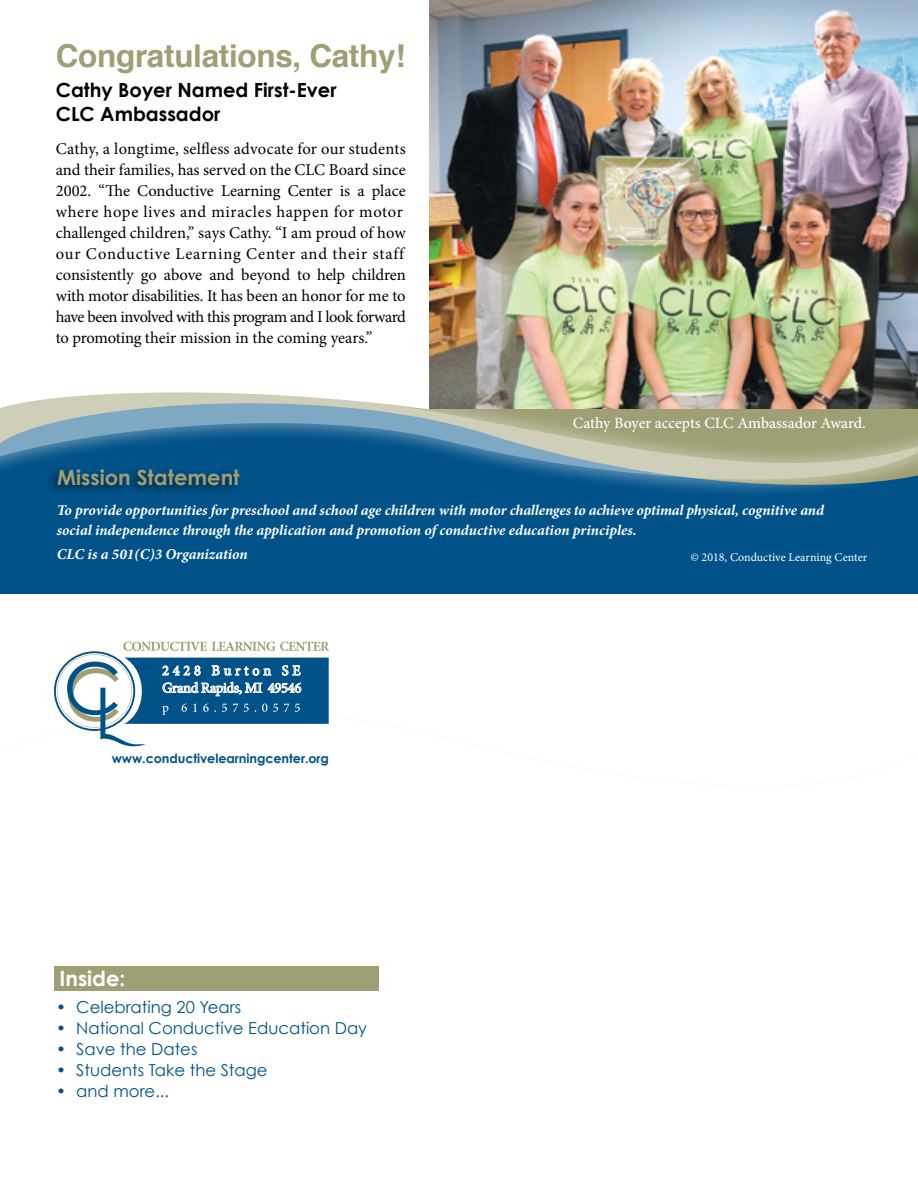
<style>
.page{position:relative;width:918px;height:1188px;background:#fff}
.page>*{position:absolute;margin:0;border:0;box-sizing:border-box;transform-origin:0 0}
.Default{font:700 31.5px "Helvetica";letter-spacing:-.01em;color:#9f9f75}
.t1{font:700 21px "Century Gothic";color:#9f9f75}
.t2{font:700 21px "Century Gothic";color:#fff}
.t3{font:700 19.5px "Century Gothic";color:#000}
.t4{font:16.5px/21px "Minion Pro";letter-spacing:.01em;color:#000;text-align:justify}
.t5{font:16.5px "Century Gothic";color:#005289}
.t6{font:16.5px/21px "Minion Pro";letter-spacing:.035em;color:#000}
.t7{font:500 15.75px "Minion Pro";color:#fff}
.t8{font:italic 700 15px/19.5px "Minion Pro";letter-spacing:-.005em;color:#fff}
.t9{font:700 12.75px "Century Gothic";letter-spacing:-.005em;color:#005289}
.t10{font:12px "Minion Pro";color:#fff}
</style>
<div class="page">
<div style="left:0;top:502px;width:918px;height:92px;background:#005289"></div>
<svg style="left:0;top:392px;width:918px;height:110px;background:#628b9a"></svg>
<div style="left:45px;top:465px;width:198px;height:30px;background:#000;opacity:.53"></div>
<img style="left:429px;top:0;width:489px;height:409px">
<div style="left:54px;top:967px;width:324px;height:24px;background:#9f9f75"></div>
<svg style="left:54px;top:642px;width:275px;height:104px"></svg>
<p class="Default" style="left:56px;top:31px;width:351px">Congratulations, Cathy!</p>
<p class="t3" style="left:56px;top:78px;width:282px">Cathy Boyer Named First-Ever</p>
<p class="t3" style="left:56px;top:102px;width:166px">CLC Ambassador</p>
<p class="t4" style="left:56px;top:138px;width:351px">Cathy, a longtime, selfless advocate for our students</p>
<p class="t4" style="left:56px;top:159px;width:351px">and their families, has served on the CLC Board since 2002. “The Conductive Learning Center is a place where hope lives and miracles happen for motor</p>
<p class="t6" style="left:56px;top:222px;width:351px">challenged children,” says Cathy. “I am proud of how our Conductive Learning Center and their staff</p>
<p class="t4" style="left:56px;top:264px;width:351px">consistently go above and beyond to help children with motor disabilities. It has been an honor for me to have been involved with this program and I look forward to promoting their mission in the coming years.”</p>
<p class="t7" style="left:573px;top:412px;width:295px">Cathy Boyer accepts CLC Ambassador Award.</p>
<p class="t1" style="left:57px;top:464px;width:184px">Mission Statement</p>
<p class="t8" style="left:57px;top:500px;width:769px">To provide opportunities for preschool and school age children with motor challenges to achieve optimal physical, cognitive and social independence through the application and promotion of conductive education principles.</p>
<p class="t8" style="left:57px;top:544px;width:193px">CLC is a 501(C)3 Organization</p>
<p class="t10" style="left:690px;top:550px;width:178px">© 2018, Conductive Learning Center</p>
<p class="t9" style="left:112px;top:750px;width:219px">www.conductivelearningcenter.org</p>
<p class="t2" style="left:60px;top:965px;width:67px">Inside:</p>
<p class="t5" style="left:56px;top:997px;width:187px">• Celebrating 20 Years</p>
<p class="t5" style="left:56px;top:1018px;width:313px">• National Conductive Education Day</p>
<p class="t5" style="left:56px;top:1039px;width:143px">• Save the Dates</p>
<p class="t5" style="left:56px;top:1060px;width:213px">• Students Take the Stage</p>
<p class="t5" style="left:56px;top:1081px;width:115px">• and more...</p>
</div>
